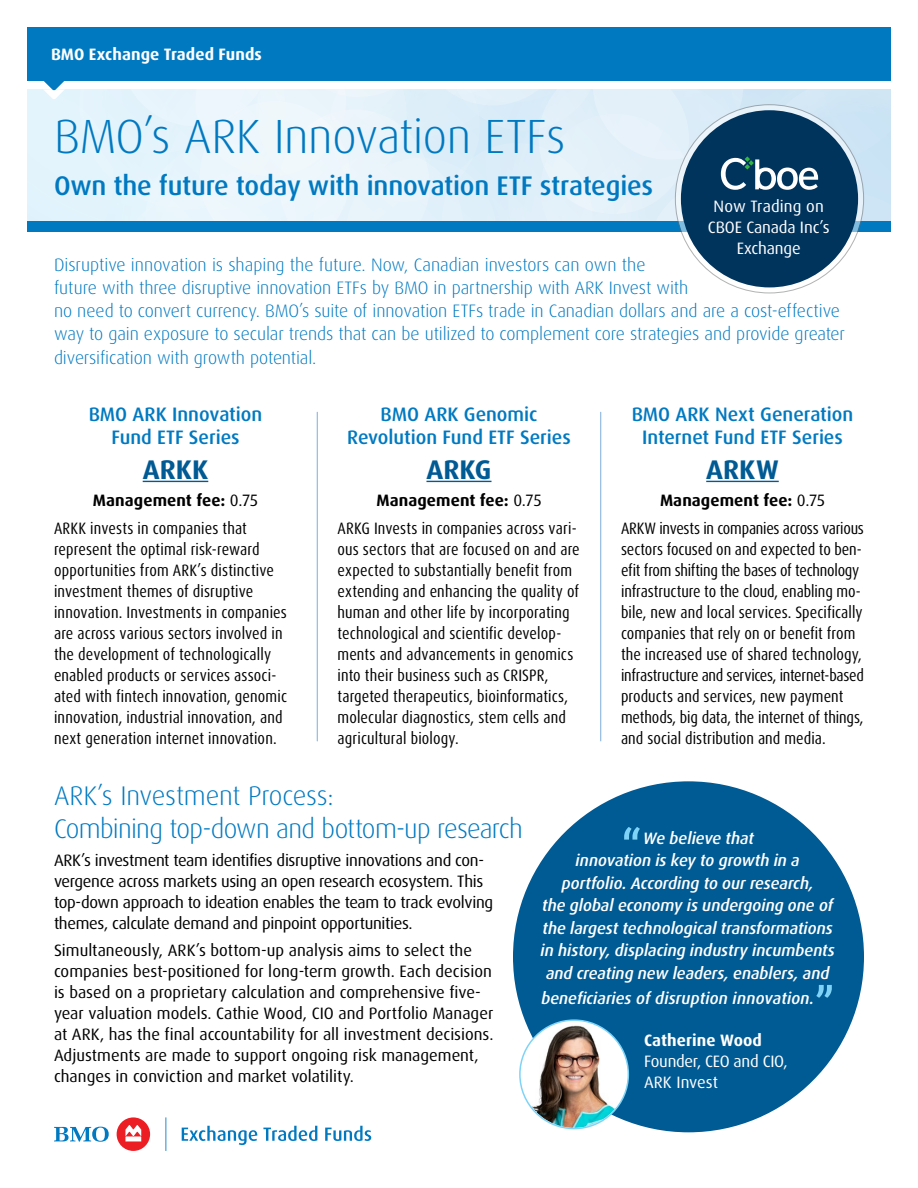
<style>
.page{position:relative;width:918px;height:1188px;background:#fff}
.page>*{position:absolute;margin:0;border:0;box-sizing:border-box;transform-origin:0 0}
.t1{font:54px "Heebo";color:#7ed3f7}
.H1_-_Document_Title{font:300 48px "Dax Pro";letter-spacing:-.01em;color:#0079c1}
.H2_-_Heading{font:300 27px/32.4px "Dax Pro";letter-spacing:-.025em;color:#0079c1}
.H1_-_Document_Title-2{font:500 27px "Dax Pro";letter-spacing:-.01em;color:#0079c1}
.H2_-_Box_Heading_w{font:700 27px "Dax Pro";color:#005a93}
.H2_-_Box_Heading{font:700 27px "Dax Pro";color:#005a93}
.H2_-_Box_Heading_w-2{font:500 19.5px/23.4px "Dax Pro";letter-spacing:-.005em;color:#0079c1;text-align:center}
.H2_-_Box_Heading-2{font:500 19.5px/23.4px "Dax Pro";letter-spacing:-.005em;color:#0079c1;text-align:center}
.Intro_Paragraph__P{font:300 18px/23.2px "Dax Pro";letter-spacing:-.005em;color:#0079c1}
.Cond_Reg_w__border{font:condensed 16.5px/21px "Dax Pro";letter-spacing:.005em;color:#000}
.t2{font:16.5px/21px "Dax Pro";letter-spacing:-.005em;color:#000}
.t3{font:italic 500 16.5px "Dax Pro";letter-spacing:-.005em;color:#fff}
.t4{font:16.5px/21px "Dax Pro";letter-spacing:-.01em;color:#fff;text-align:center}
.Management_Fee_w__bo{font:700 16.5px "Dax Pro";letter-spacing:.005em;color:#000}
.Line_of_Business{font:700 16.5px "Dax Pro";letter-spacing:.005em;color:#fff}
.s1{font-weight:400}
</style>
<div class="page">
<div style="left:27px;top:27px;width:864px;height:54px;background:#0079c1"></div>
<div style="left:27px;top:221px;width:864px;height:11px;background:#0079c1"></div>
<svg style="left:675px;top:105px;width:189px;height:188px"></svg>
<div style="left:681px;top:110px;width:177px;height:177px;background:#00345d;border-radius:50%"></div>
<svg style="left:27px;top:81px;width:864px;height:144px"></svg>
<hr style="left:317px;top:412px;width:1px;height:329px;background:#7cacdc">
<hr style="left:143px;top:481px;width:65px;height:1px;background:#005a93">
<hr style="left:600px;top:412px;width:1px;height:329px;background:#7cacdc">
<hr style="left:426px;top:481px;width:66px;height:1px;background:#005a93">
<hr style="left:706px;top:481px;width:73px;height:1px;background:#005a93">
<div style="left:513px;top:781px;width:351px;height:351px;background:#005a93;border-radius:50%"></div>
<img style="left:522px;top:1024px;width:106px;height:104px">
<div style="left:519px;top:1019px;width:110px;height:110px;border:2px solid #7ed3f7;border-radius:50%"></div>
<div style="left:117px;top:1117px;width:33px;height:34px;background:#ed1d24;border-radius:50%"></div>
<svg style="left:125px;top:1125px;width:16px;height:16px"></svg>
<svg style="left:54px;top:1127px;width:55px;height:15px"></svg>
<svg style="left:182px;top:1126px;width:75px;height:19px"></svg>
<svg style="left:263px;top:1126px;width:54px;height:15px"></svg>
<svg style="left:325px;top:1126px;width:46px;height:15px"></svg>
<svg style="left:165px;top:1117px;width:1px;height:34px"></svg>
<p class="Line_of_Business" style="left:51px;top:44px;width:212px">BMO Exchange Traded Funds</p>
<h1 class="H1_-_Document_Title" style="left:54px;top:106px;width:513px">BMO’s ARK Innovation ETFs</h1>
<h1 class="H1_-_Document_Title-2" style="left:54px;top:169px;width:601px">Own the future today with innovation ETF strategies</h1>
<p class="t4" style="left:708px;top:195px;width:123px">Now Trading on<br>CBOE Canada Inc’s<br>Exchange</p>
<p class="Intro_Paragraph__P" style="left:54px;top:253px;width:792px">Disruptive innovation is shaping the future. Now, Canadian investors can own the<br>future with three disruptive innovation ETFs by BMO in partnership with ARK Invest with<br>no need to convert currency. BMO’s suite of innovation ETFs trade in Canadian dollars and are a cost-effective way to gain exposure to secular trends that can be utilized to complement core strategies and provide greater diversification with growth potential.</p>
<h2 class="H2_-_Box_Heading_w-2" style="left:89px;top:402px;width:175px">BMO ARK Innovation<br>Fund ETF Series</h2>
<h2 class="H2_-_Box_Heading_w" style="left:143px;top:452px;width:67px">ARKK</h2>
<p class="Management_Fee_w__bo" style="left:93px;top:490px;width:167px">Management fee: <span class="s1">0.75</span></p>
<p class="Cond_Reg_w__border" style="left:54px;top:518px;width:235px">ARKK invests in companies that represent the optimal risk-reward opportunities from ARK’s distinctive investment themes of disruptive innovation. Investments in companies are across various sectors involved in the development of technologically enabled products or services associ&shy;ated with fintech innovation, genomic innovation, industrial innovation, and next generation internet innovation.</p>
<h2 class="H2_-_Box_Heading_w-2" style="left:347px;top:402px;width:225px">BMO ARK Genomic<br>Revolution Fund ETF Series</h2>
<h2 class="H2_-_Box_Heading_w" style="left:426px;top:452px;width:67px">ARKG</h2>
<p class="Management_Fee_w__bo" style="left:376px;top:490px;width:167px">Management fee: <span class="s1">0.75</span></p>
<p class="Cond_Reg_w__border" style="left:338px;top:518px;width:244px">ARKG Invests in companies across vari&shy;ous sectors that are focused on and are expected to substantially benefit from extending and enhancing the quality of human and other life by incorporating technological and scientific develop&shy;ments and advancements in genomics into their business such as CRISPR, targeted therapeutics, bioinformatics, molecular diagnostics, stem cells and agricultural biology.</p>
<h2 class="H2_-_Box_Heading-2" style="left:632px;top:402px;width:223px">BMO ARK Next Generation<br>Internet Fund ETF Series</h2>
<h2 class="H2_-_Box_Heading" style="left:706px;top:452px;width:74px">ARKW</h2>
<p class="Management_Fee_w__bo" style="left:660px;top:490px;width:166px">Management fee: <span class="s1">0.75</span></p>
<p class="Cond_Reg_w__border" style="left:621px;top:518px;width:244px">ARKW invests in companies across various sectors focused on and expected to ben&shy;efit from shifting the bases of technology infrastructure to the cloud, enabling mo&shy;bile, new and local services. Specifically companies that rely on or benefit from the increased use of shared technology, infrastructure and services, internet-based products and services, new payment methods, big data, the internet of things, and social distribution and media.</p>
<h2 class="H2_-_Heading" style="left:54px;top:780px;width:470px">ARK’s Investment Process:<br>Combining top-down and bottom-up research</h2>
<p class="t2" style="left:54px;top:849px;width:441px">ARK’s investment team identifies disruptive innovations and con&shy;vergence across markets using an open research ecosystem. This top-down approach to ideation enables the team to track evolving themes, calculate demand and pinpoint opportunities.</p>
<p class="t2" style="left:54px;top:940px;width:441px">Simultaneously, ARK’s bottom-up analysis aims to select the companies best-positioned for long-term growth. Each decision is based on a proprietary calculation and comprehensive five&shy;year valuation models. Cathie Wood, CIO and Portfolio Manager at ARK, has the final accountability for all investment decisions.<br>Adjustments are made to support ongoing risk management, changes in conviction and market volatility.</p>
<p class="t1" style="left:621px;top:811px;width:21px">“</p>
<p class="t3" style="left:643px;top:828px;width:112px">We believe that</p>
<p class="t3" style="left:576px;top:850px;width:226px">innovation is key to growth in a</p>
<p class="t3" style="left:562px;top:873px;width:253px">portfolio. According to our research,</p>
<p class="t3" style="left:542px;top:895px;width:293px">the global economy is undergoing one of</p>
<p class="t3" style="left:543px;top:918px;width:292px">the largest technological transformations</p>
<p class="t3" style="left:540px;top:940px;width:296px">in history, displacing industry incumbents</p>
<p class="t3" style="left:546px;top:963px;width:285px">and creating new leaders, enablers, and</p>
<p class="t3" style="left:541px;top:988px;width:274px">beneficiaries of disruption innovation.</p>
<p class="t1" style="left:815px;top:969px;width:21px">”</p>
<p class="Line_of_Business" style="left:644px;top:1030px;width:119px">Catherine Wood</p>
<p class="t4" style="left:644px;top:1051px;width:145px;text-align:left">Founder, CEO and CIO,<br>ARK Invest</p>
</div>
